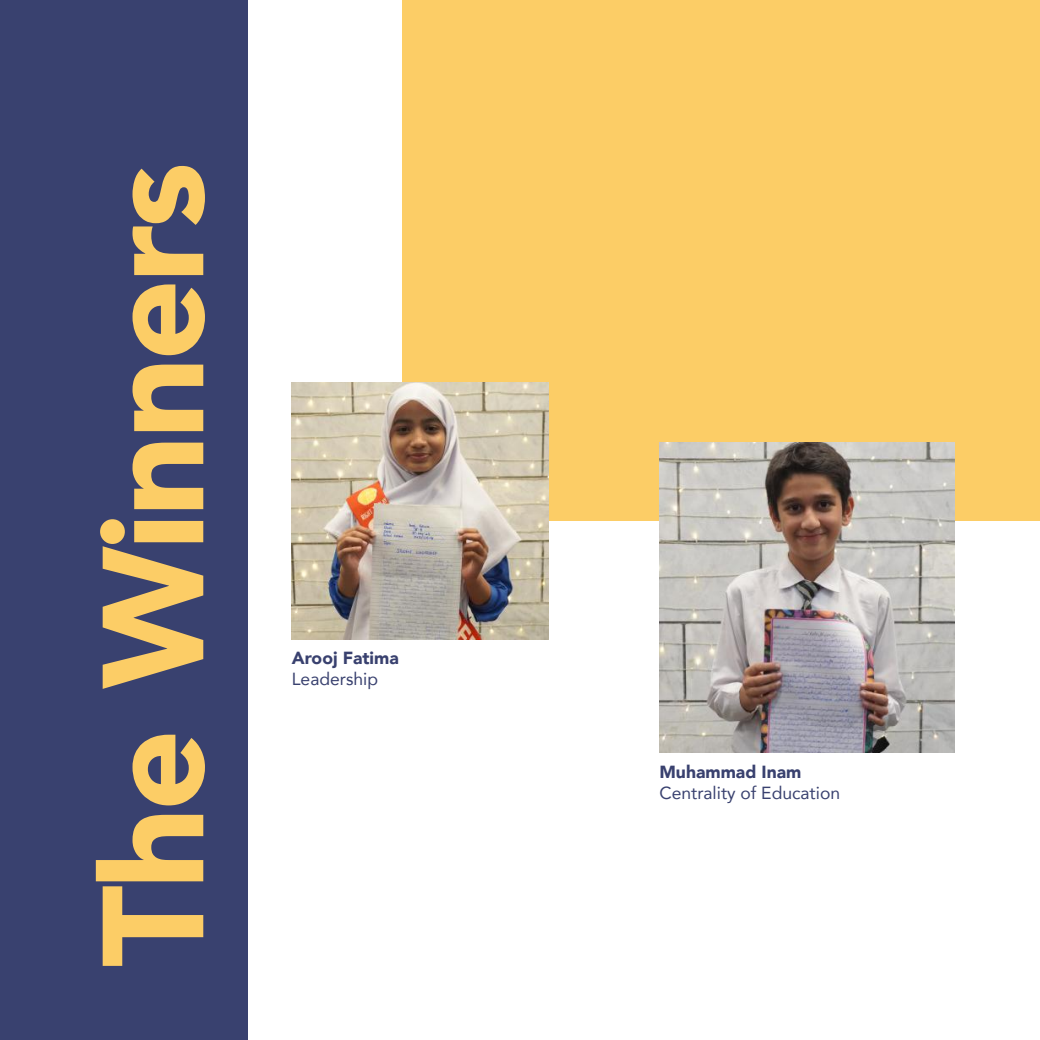
<style>
.page{position:relative;width:1040px;height:1040px;background:#fff}
.page>*{position:absolute;margin:0;border:0;box-sizing:border-box;transform-origin:0 0}
.t1{font:900 142.1px "Avenir";letter-spacing:-.025em;color:#fccd66}
.t2{font:17.5px "Avenir";color:#39416f}
.t3{font:900 17.5px "Avenir";color:#39416f}
</style>
<div class="page">
<div style="left:0;top:0;width:248px;height:1040px;background:#39416f"></div>
<div style="left:402px;top:0;width:638px;height:520px;background:#fccd66"></div>
<img style="left:292px;top:383px;width:256px;height:256px">
<img style="left:659px;top:442px;width:295px;height:310px">
<svg style="left:433px;top:536px;width:11px;height:4px"></svg>
<h1 class="t1" style="left:32px;top:966px;width:805px;rotate:-90deg">The Winners</h1>
<p class="t3" style="left:292px;top:643px;width:108px">Arooj Fatima</p>
<p class="t2" style="left:292px;top:665px;width:88px">Leadership</p>
<p class="t3" style="left:659px;top:757px;width:143px">Muhammad Inam</p>
<p class="t2" style="left:659px;top:779px;width:182px">Centrality of Education</p>
</div>
